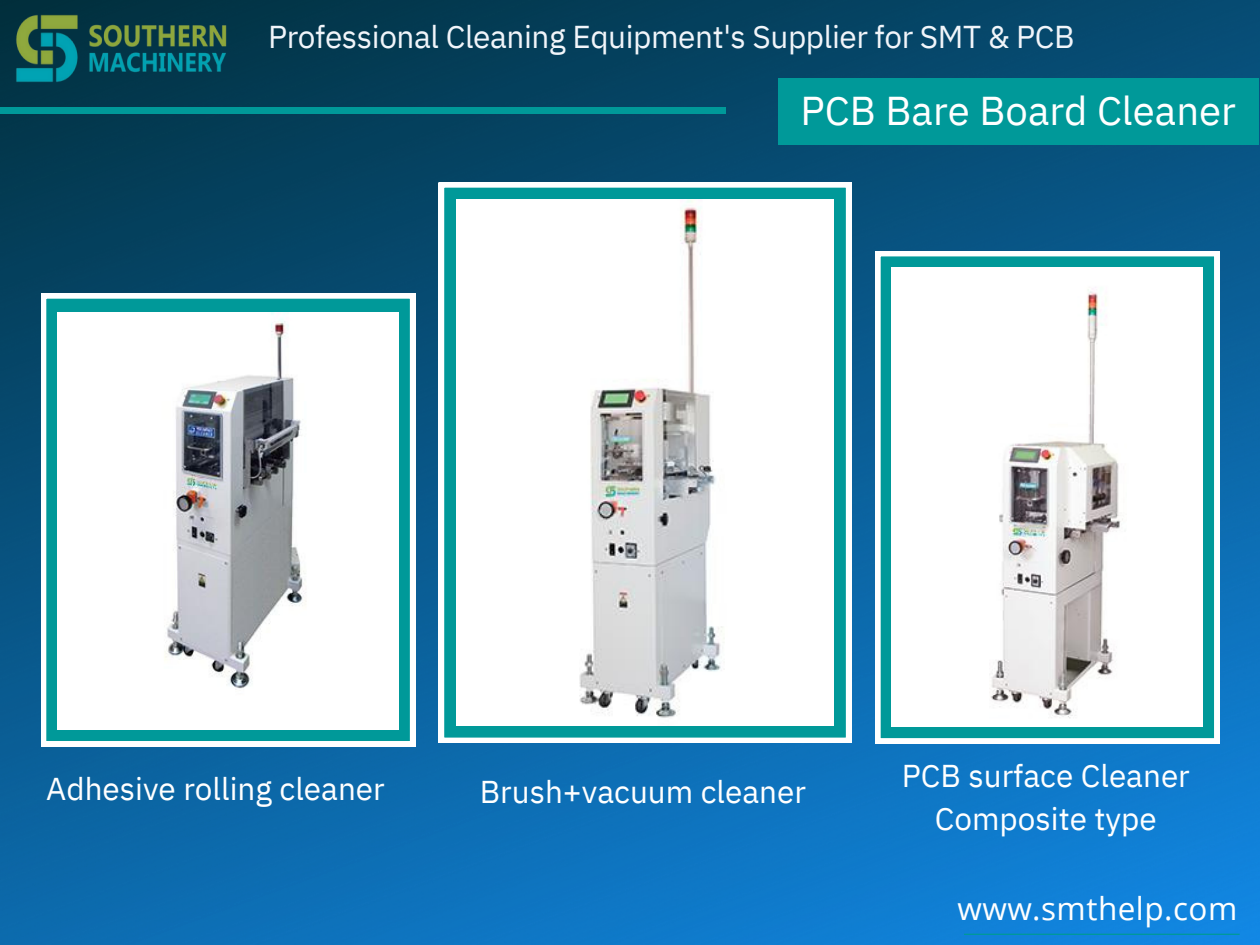
<style>
.page{position:relative;width:1260px;height:945px;background:#fff}
.page>*{position:absolute;margin:0;border:0;box-sizing:border-box;transform-origin:0 0}
.t1{font:40.25px "IBM Plex Sans";color:#fff}
.t2{font:31.5px/43.4px "IBM Plex Sans";color:#fff;text-align:center}
.t3{font:31.5px "IBM Plex Sans";letter-spacing:-.015em;color:#f1f5fa}
.t4{font:31.5px "Open Sans";letter-spacing:.015em;color:#fff}
</style>
<div class="page">
<img style="left:0;top:0;width:1260px;height:945px">
<img style="left:0;top:1px;width:244px;height:93px">
<hr style="left:964px;top:934px;width:276px;height:1px;background:#099">
<div style="left:778px;top:78px;width:481px;height:67px;background:#099"></div>
<div style="left:0;top:107px;width:726px;height:6px;background:#099"></div>
<svg style="left:41px;top:293px;width:374px;height:453px"></svg>
<svg style="left:875px;top:251px;width:344px;height:492px"></svg>
<img style="left:892px;top:268px;width:311px;height:459px">
<svg style="left:439px;top:182px;width:412px;height:561px"></svg>
<img style="left:457px;top:200px;width:376px;height:525px">
<img style="left:57px;top:312px;width:342px;height:417px">
<p class="t3" style="left:268px;top:16px;width:808px">Professional Cleaning Equipment's Supplier for SMT &amp; PCB</p>
<p class="t1" style="left:800px;top:84px;width:437px">PCB Bare Board Cleaner</p>
<p class="t2" style="left:46px;top:766px;width:340px">Adhesive rolling cleaner</p>
<p class="t2" style="left:480px;top:769px;width:328px">Brush+vacuum cleaner</p>
<p class="t2" style="left:902px;top:754px;width:290px">PCB surface Cleaner<br>Composite type</p>
<p class="t4" style="left:957px;top:886px;width:281px">www.smthelp.com</p>
</div>
